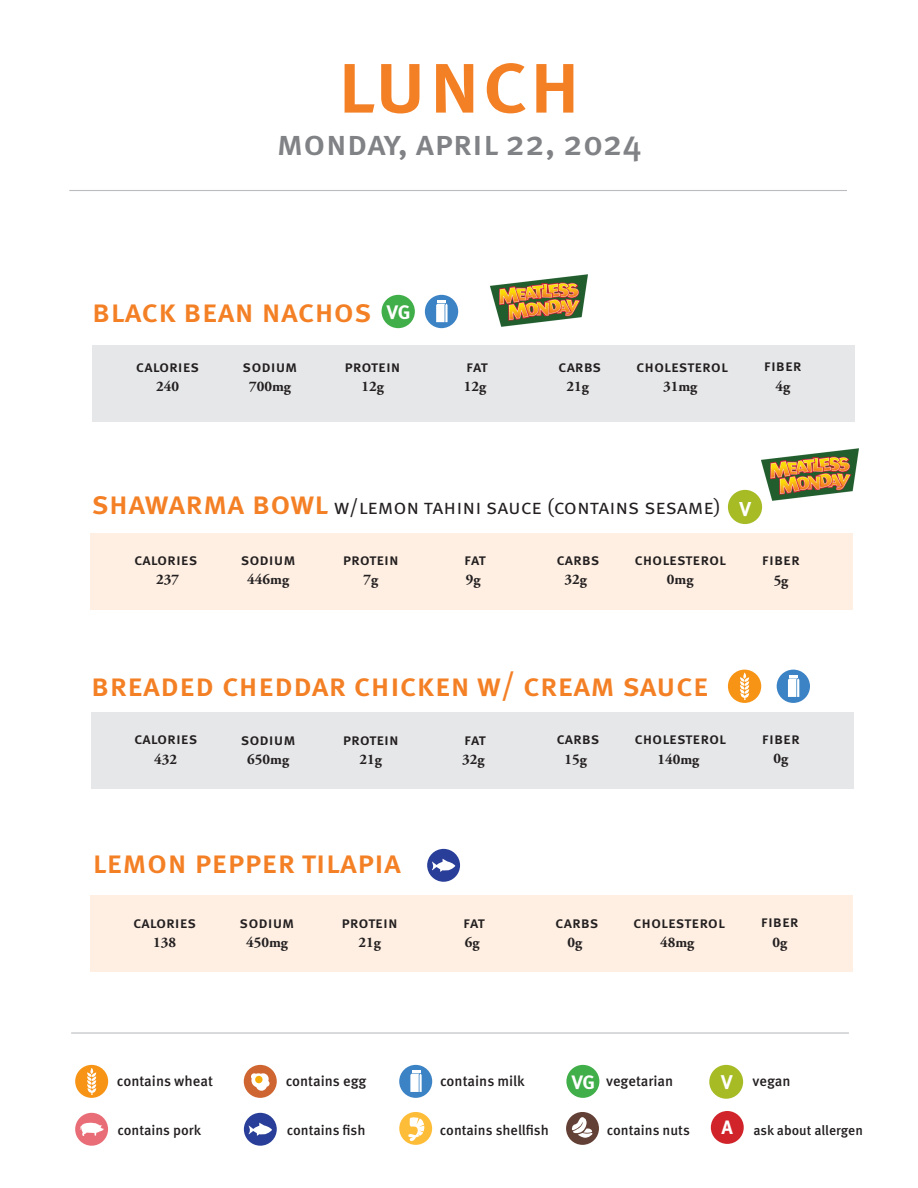
<style>
.page{position:relative;width:918px;height:1188px;background:#fff}
.page>*{position:absolute;margin:0;border:0;box-sizing:border-box;transform-origin:0 0}
.t1{font:500 89.7px "Meta OT";letter-spacing:-.01em;color:#f48026}
.t2{font:500 35.25px "Meta OT";color:#808285}
.t3{font:500 32.4px "Meta OT";color:#f48026}
.t4{font:21px "Meta OT Norm";letter-spacing:-.005em;color:#231f20}
.t5{font:700 20.1px "Meta OT";color:#fff}
.t6{font:700 19.65px "Meta OT";color:#fff}
.t7{font:500 15.9px "Meta OT";color:#231f20}
.t8{font:700 14.7px "Adobe Garamond Pro";color:#231f20}
.t9{font:500 14.55px "Meta OT";color:#231f20}
.t10{font:500 14.1px "Meta OT";color:#231f20}
.t11{font:500 13.65px "Meta OT";color:#231f20}
.s1{font-family:"Meta OT";font-weight:500;font-size:32.4px;color:#f48026}
.s2{font-weight:700;font-size:19.35px;color:#fff}
.s3{font-weight:700;font-size:19.95px;color:#fff}
</style>
<div class="page">
<div style="left:75px;top:1065px;width:33px;height:33px;background:#f79415;border-radius:50%"></div>
<svg style="left:87px;top:1068px;width:9px;height:27px"></svg>
<div style="left:244px;top:1065px;width:33px;height:33px;background:#cf6631;border-radius:50%"></div>
<svg style="left:251px;top:1073px;width:19px;height:18px"></svg>
<div style="left:255px;top:1076px;width:8px;height:7px;background:#f7ae0a;border-radius:50%"></div>
<div style="left:399px;top:1065px;width:33px;height:33px;background:#3b83c5;border-radius:50%"></div>
<svg style="left:410px;top:1071px;width:12px;height:21px"></svg>
<div style="left:566px;top:1065px;width:33px;height:33px;background:#40ae49;border-radius:50%"></div>
<div style="left:709px;top:1065px;width:34px;height:34px;background:#a7bb25;border-radius:50%"></div>
<div style="left:399px;top:1112px;width:33px;height:33px;background:#febd39;border-radius:50%"></div>
<div style="left:566px;top:1112px;width:33px;height:33px;background:#634035;border-radius:50%"></div>
<div style="left:711px;top:1111px;width:33px;height:33px;background:#d1232a;border-radius:50%"></div>
<div style="left:75px;top:1113px;width:33px;height:33px;background:#e96d77;border-radius:50%"></div>
<svg style="left:80px;top:1122px;width:24px;height:14px"></svg>
<div style="left:244px;top:1113px;width:33px;height:33px;background:#293e98;border-radius:50%"></div>
<svg style="left:248px;top:1123px;width:24px;height:13px"></svg>
<svg style="left:408px;top:1117px;width:17px;height:24px"></svg>
<svg style="left:572px;top:1117px;width:21px;height:21px"></svg>
<div style="left:92px;top:345px;width:762px;height:77px;background:#e6e7e9"></div>
<div style="left:90px;top:533px;width:763px;height:76px;background:#feefe2"></div>
<hr style="left:69px;top:190px;width:778px;height:1px;background:#bcbdc0">
<hr style="left:71px;top:1032px;width:778px;height:2px;background:#bcbdc0">
<div style="left:92px;top:712px;width:762px;height:76px;background:#e6e7e9"></div>
<img style="left:490px;top:274px;width:98px;height:52px">
<div style="left:427px;top:849px;width:33px;height:33px;background:#293e98;border-radius:50%"></div>
<svg style="left:432px;top:859px;width:23px;height:13px"></svg>
<img style="left:761px;top:448px;width:98px;height:52px">
<div style="left:728px;top:670px;width:33px;height:33px;background:#f79415;border-radius:50%"></div>
<svg style="left:740px;top:673px;width:9px;height:27px"></svg>
<div style="left:777px;top:670px;width:33px;height:33px;background:#3b83c5;border-radius:50%"></div>
<svg style="left:788px;top:676px;width:11px;height:21px"></svg>
<div style="left:728px;top:490px;width:34px;height:34px;background:#a7bb25;border-radius:50%"></div>
<div style="left:425px;top:295px;width:33px;height:33px;background:#3b83c5;border-radius:50%"></div>
<svg style="left:436px;top:301px;width:12px;height:21px"></svg>
<div style="left:382px;top:295px;width:33px;height:33px;background:#40ae49;border-radius:50%"></div>
<div style="left:90px;top:896px;width:763px;height:76px;background:#feefe2"></div>
<p class="t1" style="left:336px;top:30px;width:247px">lunch</p>
<p class="t2" style="left:276px;top:122px;width:367px">monday, april 22, 2024</p>
<p class="t3" style="left:92px;top:292px;width:282px">black bean nachos</p>
<p class="t6" style="left:387px;top:300px;width:25px">VG</p>
<p class="t7" style="left:136px;top:357px;width:65px">calories</p>
<p class="t7" style="left:243px;top:357px;width:56px">sodium</p>
<p class="t7" style="left:345px;top:357px;width:58px">protein</p>
<p class="t7" style="left:466px;top:357px;width:23px">fat</p>
<p class="t7" style="left:558px;top:357px;width:45px">carbs</p>
<p class="t7" style="left:636px;top:357px;width:93px">cholesterol</p>
<p class="t7" style="left:764px;top:357px;width:39px">fiber</p>
<p class="t8" style="left:156px;top:378px;width:24px">240</p>
<p class="t8" style="left:249px;top:378px;width:43px">700mg</p>
<p class="t8" style="left:361px;top:378px;width:24px">12g</p>
<p class="t8" style="left:464px;top:378px;width:24px">12g</p>
<p class="t8" style="left:567px;top:378px;width:24px">21g</p>
<p class="t8" style="left:663px;top:378px;width:36px">31mg</p>
<p class="t8" style="left:775px;top:377px;width:16px">4g</p>
<p class="t4" style="left:92px;top:495px;width:631px"><span class="s1">shawarma bowl</span> w/lemon tahini sauce (contains sesame)</p>
<p class="t5" style="left:740px;top:497px;width:13px">V</p>
<p class="t7" style="left:134px;top:550px;width:65px">calories</p>
<p class="t8" style="left:156px;top:571px;width:24px">237</p>
<p class="t7" style="left:241px;top:550px;width:56px">sodium</p>
<p class="t8" style="left:247px;top:571px;width:43px">446mg</p>
<p class="t7" style="left:343px;top:550px;width:58px">protein</p>
<p class="t8" style="left:363px;top:571px;width:16px">7g</p>
<p class="t7" style="left:464px;top:550px;width:23px">fat</p>
<p class="t8" style="left:466px;top:571px;width:16px">9g</p>
<p class="t7" style="left:556px;top:550px;width:45px">carbs</p>
<p class="t8" style="left:565px;top:571px;width:24px">32g</p>
<p class="t7" style="left:634px;top:550px;width:93px">cholesterol</p>
<p class="t8" style="left:667px;top:571px;width:28px">0mg</p>
<p class="t7" style="left:762px;top:550px;width:39px">fiber</p>
<p class="t8" style="left:774px;top:572px;width:16px">5g</p>
<p class="t3" style="left:91px;top:666px;width:620px">breaded cheddar chicken w/ cream sauce</p>
<p class="t7" style="left:134px;top:730px;width:65px">calories</p>
<p class="t7" style="left:241px;top:730px;width:56px">sodium</p>
<p class="t7" style="left:343px;top:730px;width:58px">protein</p>
<p class="t7" style="left:464px;top:730px;width:23px">fat</p>
<p class="t7" style="left:556px;top:730px;width:45px">carbs</p>
<p class="t7" style="left:634px;top:730px;width:93px">cholesterol</p>
<p class="t7" style="left:762px;top:729px;width:39px">fiber</p>
<p class="t8" style="left:154px;top:751px;width:24px">432</p>
<p class="t8" style="left:247px;top:751px;width:43px">650mg</p>
<p class="t8" style="left:360px;top:751px;width:24px">21g</p>
<p class="t8" style="left:462px;top:751px;width:24px">32g</p>
<p class="t8" style="left:565px;top:751px;width:24px">15g</p>
<p class="t8" style="left:657px;top:751px;width:43px">140mg</p>
<p class="t8" style="left:774px;top:750px;width:16px">0g</p>
<p class="t3" style="left:92px;top:843px;width:310px">lemon pepper tilapia</p>
<p class="t7" style="left:133px;top:913px;width:65px">calories</p>
<p class="t7" style="left:240px;top:913px;width:56px">sodium</p>
<p class="t7" style="left:342px;top:913px;width:58px">protein</p>
<p class="t7" style="left:463px;top:913px;width:23px">fat</p>
<p class="t7" style="left:555px;top:913px;width:45px">carbs</p>
<p class="t7" style="left:633px;top:913px;width:93px">cholesterol</p>
<p class="t7" style="left:761px;top:913px;width:39px">fiber</p>
<p class="t8" style="left:153px;top:934px;width:24px">138</p>
<p class="t8" style="left:246px;top:934px;width:43px">450mg</p>
<p class="t8" style="left:358px;top:934px;width:24px">21g</p>
<p class="t8" style="left:465px;top:934px;width:16px">6g</p>
<p class="t8" style="left:567px;top:934px;width:16px">0g</p>
<p class="t8" style="left:660px;top:934px;width:36px">48mg</p>
<p class="t8" style="left:772px;top:933px;width:16px">0g</p>
<p class="t9" style="left:117px;top:1073px;width:98px">contains wheat</p>
<p class="t9" style="left:286px;top:1073px;width:82px">contains egg</p>
<p class="t9" style="left:440px;top:1073px;width:86px">contains milk</p>
<p class="t9" style="left:572px;top:1073px;width:103px"><span class="s2">VG</span> vegetarian</p>
<p class="t9" style="left:721px;top:1073px;width:71px"><span class="s3">V</span> vegan</p>
<p class="t10" style="left:117px;top:1122px;width:85px">contains pork</p>
<p class="t10" style="left:287px;top:1122px;width:80px">contains fish</p>
<p class="t10" style="left:440px;top:1122px;width:110px">contains shellfish</p>
<p class="t10" style="left:607px;top:1122px;width:85px">contains nuts</p>
<p class="t11" style="left:722px;top:1122px;width:143px"><span class="s2">A</span> ask about allergen</p>
</div>
